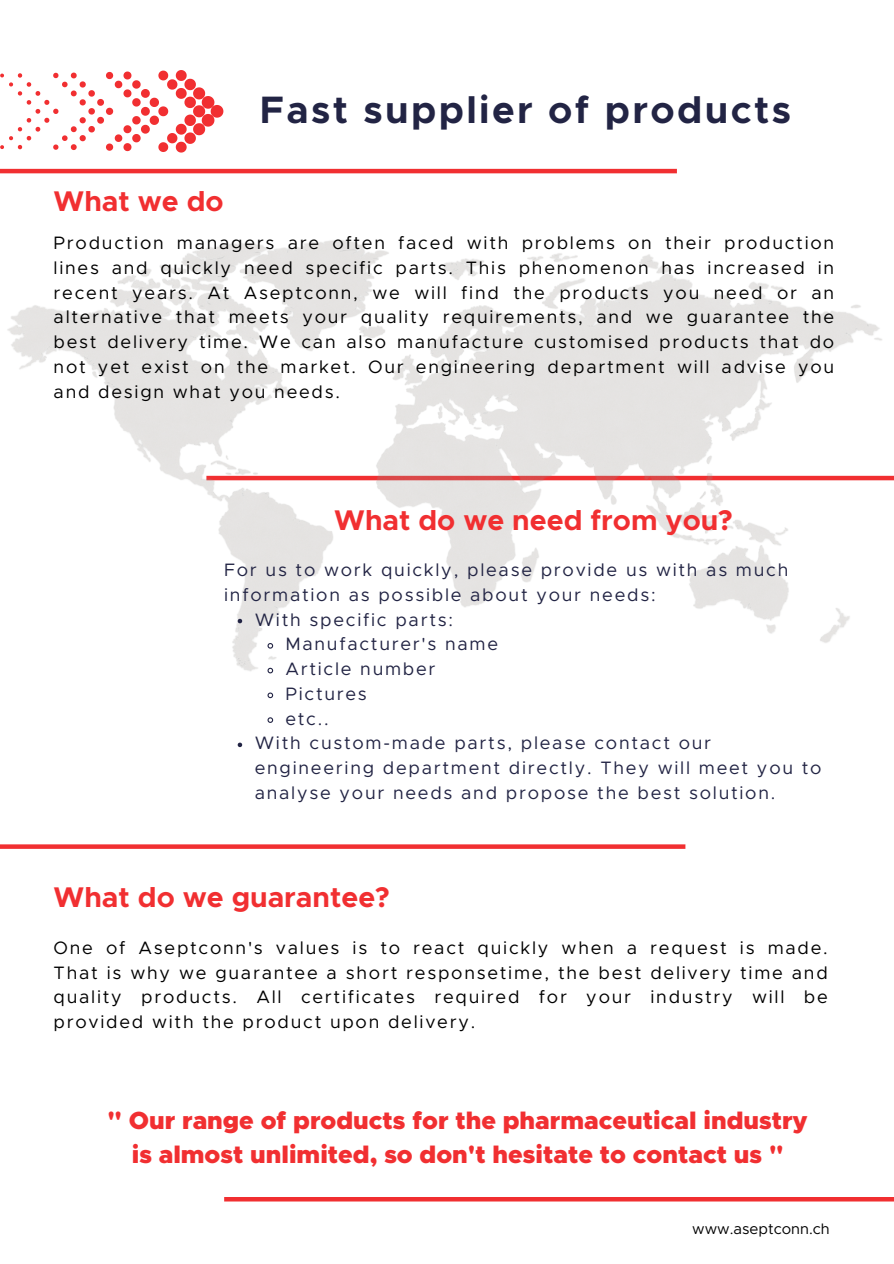
<style>
.page{position:relative;width:894px;height:1264px;background:#fff}
.page>*{position:absolute;margin:0;border:0;box-sizing:border-box;transform-origin:0 0}
.t1{font:700 38.25px "Metropolis";letter-spacing:.06em;color:#222444}
.t2{font:700 28.5px "Metropolis";color:#f12f31}
.t3{font:900 24.9px/34.8px "Metropolis";color:#f12f31;text-align:center}
.t4{font:18px/24.8px "Metropolis";letter-spacing:.095em;color:#000;text-align:justify}
.t5{font:18px/24.8px "Metropolis";letter-spacing:.095em;color:#222444}
.t6{font:15px "Metropolis";color:#000}
</style>
<div class="page">
<svg style="left:0;top:844px;width:685px;height:4px;background:#f24244"></svg>
<svg style="left:0;top:70px;width:223px;height:48px"></svg>
<img style="left:0;top:118px;width:893px;height:553px">
<svg style="left:237px;top:619px;width:5px;height:4px"></svg>
<svg style="left:266px;top:642px;width:8px;height:7px"></svg>
<svg style="left:266px;top:667px;width:8px;height:7px"></svg>
<svg style="left:267px;top:692px;width:7px;height:7px"></svg>
<svg style="left:267px;top:717px;width:7px;height:6px"></svg>
<svg style="left:237px;top:742px;width:5px;height:5px"></svg>
<div style="left:224px;top:1196px;width:669px;height:5px;background:#f12f31"></div>
<p class="t2" style="left:54px;top:188px;width:171px">What we do</p>
<p class="t1" style="left:260px;top:92px;width:532px">Fast supplier of products</p>
<p class="t4" style="left:54px;top:231px;width:781px">Production managers are often faced with problems on their production lines and quickly need specific parts. This phenomenon has increased in recent years. At Aseptconn, we will find the products you need or an alternative that meets your quality requirements, and we guarantee the best delivery time. We can also manufacture customised products that do not yet exist on the market. Our engineering department will advise you and design what you needs.</p>
<p class="t2" style="left:334px;top:507px;width:400px">What do we need from you?</p>
<p class="t5" style="left:224px;top:558px;width:565px">For us to work quickly, please provide us with as much information as possible about your needs:</p>
<h1 class="t5" style="left:255px;top:608px;width:200px">With specific parts:</h1>
<p class="t5" style="left:285px;top:632px;width:214px">Manufacturer's name</p>
<h2 class="t5" style="left:285px;top:657px;width:152px">Article number</h2>
<h4 class="t5" style="left:285px;top:682px;width:83px">Pictures</h4>
<h2 class="t5" style="left:285px;top:707px;width:45px">etc..</h2>
<h4 class="t5" style="left:255px;top:731px;width:568px">With custom-made parts, please contact our engineering department directly. They will meet you to analyse your needs and propose the best solution.</h4>
<p class="t2" style="left:54px;top:884px;width:337px">What do we guarantee?</p>
<h2 class="t4" style="left:54px;top:936px;width:775px">One of Aseptconn's values is to react quickly when a request is made.<br>That is why we guarantee a short responsetime, the best delivery time and quality products. All certificates required for your industry will be provided with the product upon delivery.</h2>
<h4 class="t3" style="left:108px;top:1103px;width:701px">" Our range of products for the pharmaceutical industry is almost unlimited, so don't hesitate to contact us "</h4>
<p class="t6" style="left:692px;top:1222px;width:139px">www.aseptconn.ch</p>
</div>
